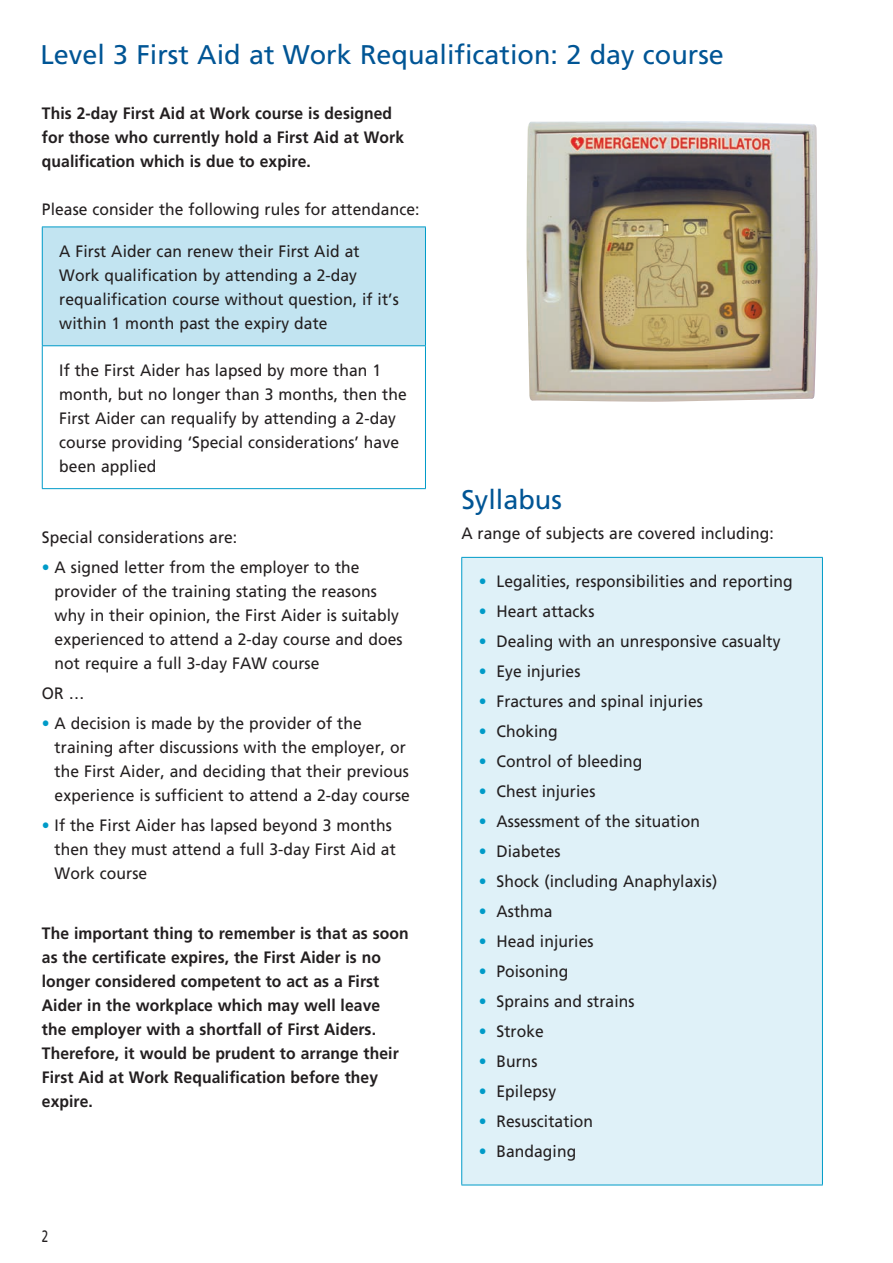
<style>
.page{position:relative;width:893px;height:1263px;background:#fff}
.page>*{position:absolute;margin:0;border:0;box-sizing:border-box;transform-origin:0 0}
.small_heading{font:27px "Frutiger";color:#005595}
.maintext{font:16.5px/24px "Frutiger";letter-spacing:.005em;color:#231f20;scale:.95 1}
.maintext-2{font:700 16.5px/24px "Frutiger";letter-spacing:.005em;color:#231f20;scale:.95 1}
.maintext-3{font:16.5px "Frutiger";letter-spacing:.005em;color:#231f20;scale:.7 1}
.s1{color:#009bc8}
</style>
<div class="page">
<div style="left:42px;top:227px;width:383px;height:119px;background:#c2e4f1"></div>
<hr style="left:42px;top:227px;width:384px;height:1px;background:#009bc8">
<hr style="left:42px;top:227px;width:1px;height:118px;background:#009bc8">
<hr style="left:425px;top:227px;width:1px;height:118px;background:#009bc8">
<hr style="left:42px;top:345px;width:384px;height:1px;background:#009bc8">
<hr style="left:42px;top:346px;width:1px;height:142px;background:#009bc8">
<hr style="left:425px;top:346px;width:1px;height:142px;background:#009bc8">
<hr style="left:42px;top:488px;width:384px;height:1px;background:#009bc8">
<div style="left:462px;top:557px;width:360px;height:628px;background:#dff1f8"></div>
<hr style="left:461px;top:557px;width:362px;height:1px;background:#009bc8">
<hr style="left:461px;top:558px;width:1px;height:626px;background:#009bc8">
<hr style="left:822px;top:558px;width:1px;height:626px;background:#009bc8">
<hr style="left:461px;top:1184px;width:362px;height:1px;background:#009bc8">
<img style="left:526px;top:121px;width:292px;height:281px">
<p class="small_heading" style="left:40px;top:38px;width:685px">Level 3 First Aid at Work Requalification: 2 day course</p>
<p class="maintext-2" style="left:42px;top:101px;width:383px">This 2-day First Aid at Work course is designed for those who currently hold a First Aid at Work qualification which is due to expire.</p>
<p class="maintext" style="left:42px;top:197px;width:399px">Please consider the following rules for attendance:</p>
<p class="maintext" style="left:59px;top:239px;width:359px">A First Aider can renew their First Aid at Work qualification by attending a 2-day requalification course without question, if it’s within 1 month past the expiry date</p>
<p class="maintext" style="left:59px;top:358px;width:367px">If the First Aider has lapsed by more than 1 month, but no longer than 3 months, then the First Aider can requalify by attending a 2-day course providing ‘Special considerations’ have been applied</p>
<p class="maintext" style="left:42px;top:525px;width:207px">Special considerations are:</p>
<p class="maintext" style="left:55px;top:555px;width:368px;text-indent:-13px"><span class="s1">•</span> A signed letter from the employer to the provider of the training stating the reasons why in their opinion, the First Aider is suitably experienced to attend a 2-day course and does not require a full 3-day FAW course</p>
<p class="maintext" style="left:42px;top:681px;width:46px">OR …</p>
<p class="maintext" style="left:55px;top:711px;width:375px;text-indent:-13px"><span class="s1">•</span> A decision is made by the provider of the training after discussions with the employer, or the First Aider, and deciding that their previous experience is sufficient to attend a 2-day course</p>
<p class="maintext" style="left:55px;top:813px;width:361px;text-indent:-13px"><span class="s1">•</span> If the First Aider has lapsed beyond 3 months then they must attend a full 3-day First Aid at<br>Work course</p>
<p class="maintext-2" style="left:42px;top:921px;width:388px">The important thing to remember is that as soon as the certificate expires, the First Aider is no longer considered competent to act as a First Aider in the workplace which may well leave the employer with a shortfall of First Aiders.<br>Therefore, it would be prudent to arrange their First Aid at Work Requalification before they expire.</p>
<p class="maintext-3" style="left:42px;top:1226px;width:11px">2</p>
<p class="small_heading" style="left:461px;top:484px;width:102px">Syllabus</p>
<p class="maintext" style="left:461px;top:521px;width:330px">A range of subjects are covered including:</p>
<p class="maintext" style="left:479px;top:569px;width:332px"><span class="s1">•</span> Legalities, responsibilities and reporting</p>
<p class="maintext" style="left:479px;top:599px;width:123px"><span class="s1">•</span> Heart attacks</p>
<p class="maintext" style="left:479px;top:629px;width:319px"><span class="s1">•</span> Dealing with an unresponsive casualty</p>
<p class="maintext" style="left:479px;top:659px;width:109px"><span class="s1">•</span> Eye injuries</p>
<p class="maintext" style="left:479px;top:689px;width:237px"><span class="s1">•</span> Fractures and spinal injuries</p>
<p class="maintext" style="left:479px;top:719px;width:85px"><span class="s1">•</span> Choking</p>
<p class="maintext" style="left:479px;top:749px;width:174px"><span class="s1">•</span> Control of bleeding</p>
<p class="maintext" style="left:479px;top:779px;width:124px"><span class="s1">•</span> Chest injuries</p>
<p class="maintext" style="left:479px;top:809px;width:235px"><span class="s1">•</span> Assessment of the situation</p>
<p class="maintext" style="left:479px;top:839px;width:88px"><span class="s1">•</span> Diabetes</p>
<p class="maintext" style="left:479px;top:869px;width:252px"><span class="s1">•</span> Shock (including Anaphylaxis)</p>
<p class="maintext" style="left:479px;top:899px;width:79px"><span class="s1">•</span> Asthma</p>
<p class="maintext" style="left:479px;top:929px;width:122px"><span class="s1">•</span> Head injuries</p>
<p class="maintext" style="left:479px;top:959px;width:96px"><span class="s1">•</span> Poisoning</p>
<p class="maintext" style="left:479px;top:989px;width:166px"><span class="s1">•</span> Sprains and strains</p>
<p class="maintext" style="left:479px;top:1019px;width:70px"><span class="s1">•</span> Stroke</p>
<p class="maintext" style="left:479px;top:1049px;width:64px"><span class="s1">•</span> Burns</p>
<p class="maintext" style="left:479px;top:1079px;width:83px"><span class="s1">•</span> Epilepsy</p>
<p class="maintext" style="left:479px;top:1109px;width:122px"><span class="s1">•</span> Resuscitation</p>
<p class="maintext" style="left:479px;top:1139px;width:104px"><span class="s1">•</span> Bandaging</p>
</div>
